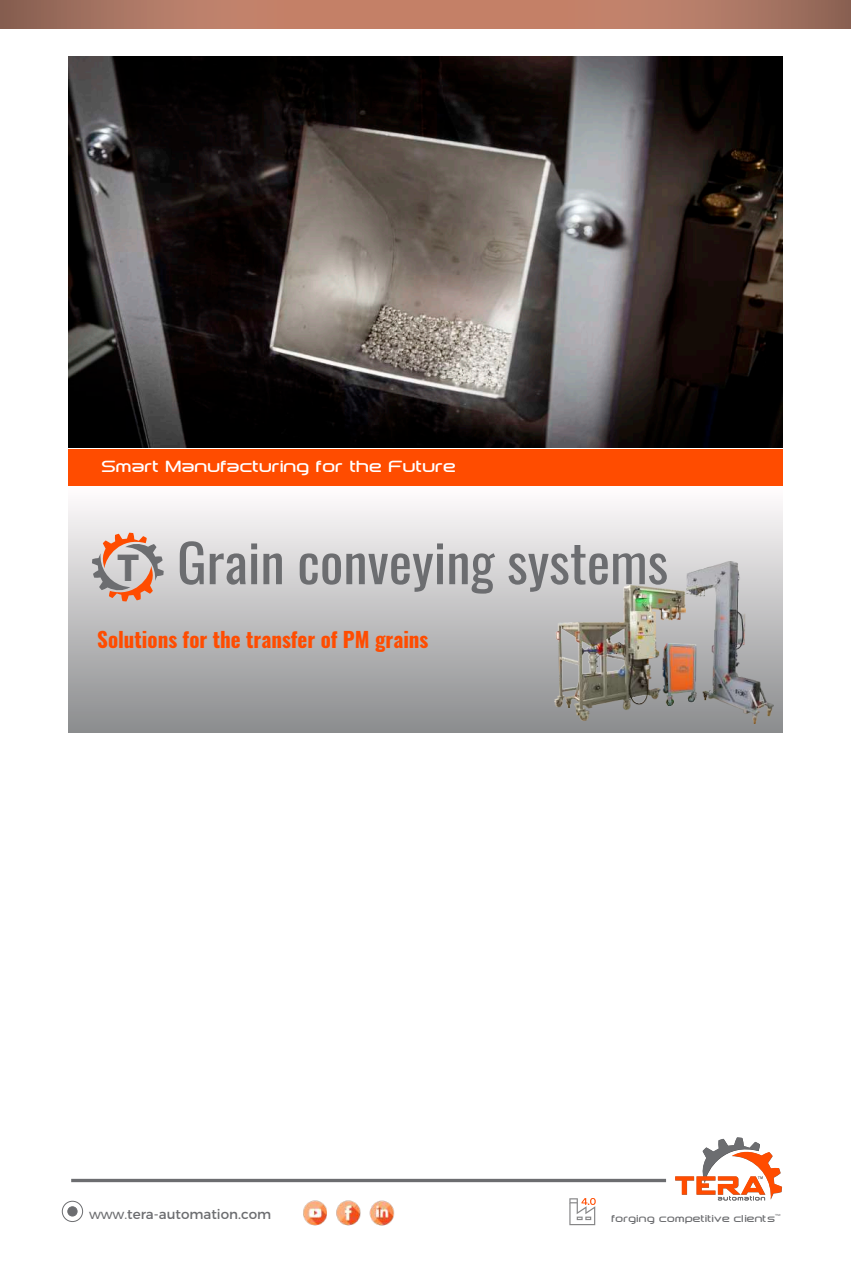
<style>
.page{position:relative;width:851px;height:1272px;background:#fff}
.page>*{position:absolute;margin:0;border:0;box-sizing:border-box;transform-origin:0 0}
.t1{font:52.5px "Oswald";color:#6c6d70;scale:1.05 1}
.t2{font:700 21px "Oswald";color:#ff4c00}
.t3{font:16.5px "Downlink";color:#fff}
.t4{font:13.5px "Montserrat";color:#6c6d70}
.t5{font:10.05px "Downlink";color:#6c6d70}
.s1{font-family:"Exo";font-weight:800;font-size:36px}
.s2{font-style:inherit}
</style>
<div class="page">
<svg style="left:0;top:0;width:850px;height:28px"></svg>
<svg style="left:675px;top:1137px;width:107px;height:63px"></svg>
<svg style="left:569px;top:1198px;width:26px;height:27px"></svg>
<div style="left:68px;top:1206px;width:9px;height:9px;background:#6c6d70;border-radius:50%"></div>
<div style="left:67px;top:1206px;width:11px;height:10px;border:1px solid #6c6d70;border-radius:50%"></div>
<div style="left:62px;top:1200px;width:21px;height:21px;border:1px solid #6c6d70;border-radius:50%"></div>
<img style="left:303px;top:1200px;width:92px;height:26px">
<hr style="left:71px;top:1178px;width:595px;height:3px;background:#6c6d70">
<img style="left:68px;top:56px;width:714px;height:392px">
<div style="left:68px;top:486px;width:714px;height:246px;background:linear-gradient(to bottom,#fffdfd,#8b8c8e)"></div>
<svg style="left:92px;top:532px;width:72px;height:69px"></svg>
<div style="left:68px;top:449px;width:714px;height:37px;background:#ff4c00"></div>
<img style="left:685px;top:643px;width:1px;height:62px">
<img style="left:554px;top:585px;width:131px;height:135px">
<img style="left:686px;top:562px;width:87px;height:161px">
<p class="t3" style="left:102px;top:454px;width:356px">Smart Manufacturing for the Future</p>
<h1 class="t1" style="left:117px;top:526px;width:526px"><span class="s1">T</span> Grain conveying s<span class="s2">ystems</span></h1>
<p class="t2" style="left:97px;top:625px;width:332px">Solutions for the transfer of PM grains</p>
<p class="t4" style="left:89px;top:1205px;width:184px"><span class="s2">www.</span>tera-automation.com</p>
<p class="t5" style="left:611px;top:1211px;width:170px">forging competitive clients<sup>™</sup></p>
</div>
